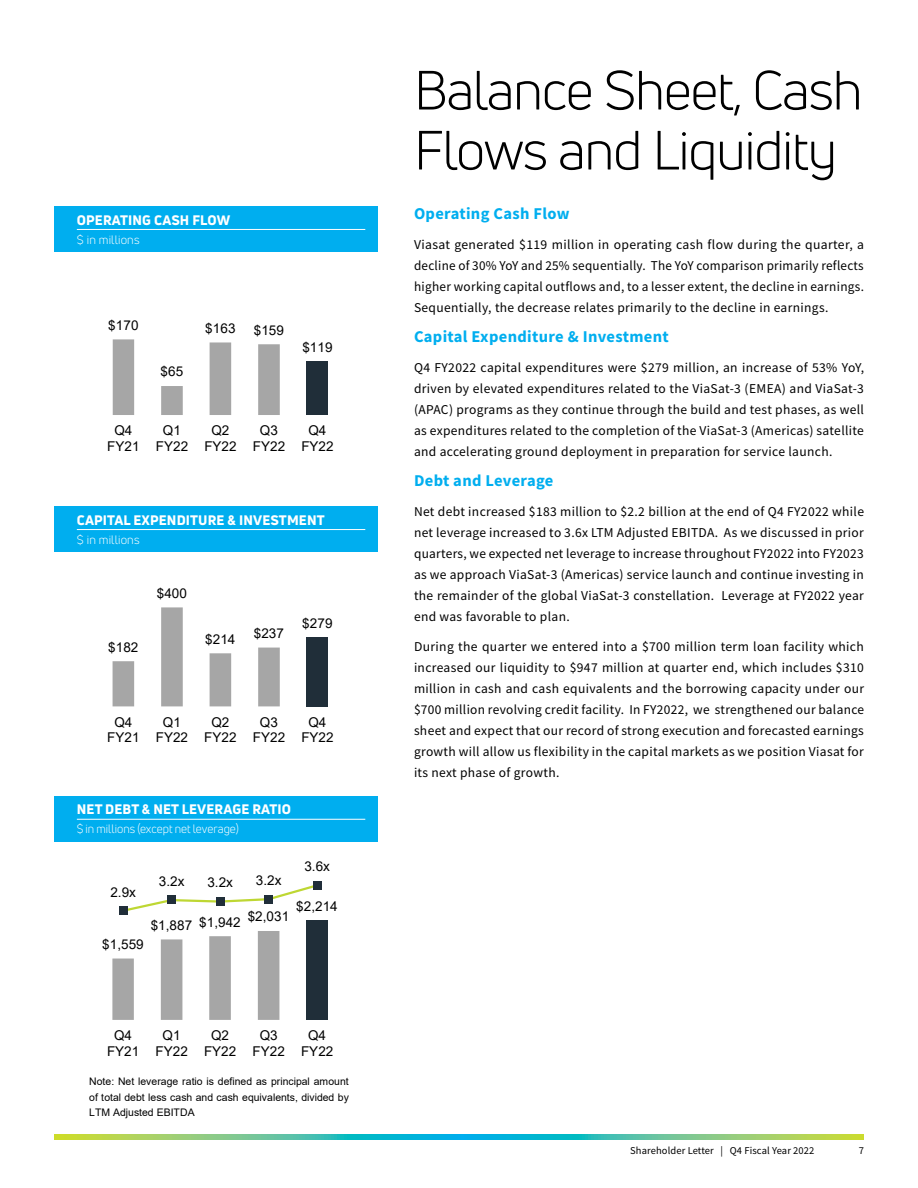
<style>
.page{position:relative;width:918px;height:1188px;background:#fff}
.page>*{position:absolute;margin:0;border:0;box-sizing:border-box;transform-origin:0 0}
.t1{font:54px/60px "Uni Neue";letter-spacing:-.02em;color:#000}
.t2{font:700 16.5px "Source Sans Pro";letter-spacing:.02em;color:#00aeef}
.t3{font:13.5px/21px "Source Sans Pro";letter-spacing:.025em;color:#000;text-align:justify}
.t4{font:13.5px/15.5px "Arial";letter-spacing:.005em;color:#000;text-align:center}
.t5{font:800 13.5px "Uni Neue";letter-spacing:.01em;color:#fff}
.t6{font:12px "Uni Neue";letter-spacing:.005em;color:#fff}
.t7{font:10.5px/15.1px "Arial";color:#000;text-align:justify}
.t8{font:10.5px "Source Sans Pro";letter-spacing:.01em;color:#000}
</style>
<div class="page">
<svg style="left:54px;top:1135px;width:810px;height:5px;background:#61c497"></svg>
<div style="left:54px;top:206px;width:324px;height:46px;background:#00aeef"></div>
<hr style="left:77px;top:229px;width:288px;height:1px;background:#fff">
<div style="left:54px;top:506px;width:324px;height:46px;background:#00aeef"></div>
<hr style="left:77px;top:529px;width:288px;height:1px;background:#fff">
<div style="left:54px;top:796px;width:324px;height:45px;background:#00aeef"></div>
<hr style="left:77px;top:819px;width:288px;height:1px;background:#fff">
<div style="left:307px;top:637px;width:21px;height:69px;background:#202e39"></div>
<svg style="left:113px;top:607px;width:167px;height:99px"></svg>
<div style="left:306px;top:920px;width:22px;height:100px;background:#202e39"></div>
<svg style="left:112px;top:931px;width:167px;height:89px"></svg>
<svg style="left:128px;top:885px;width:185px;height:26px"></svg>
<div style="left:119px;top:906px;width:9px;height:9px;background:#202e39"></div>
<div style="left:167px;top:895px;width:9px;height:9px;background:#202e39"></div>
<div style="left:216px;top:897px;width:9px;height:9px;background:#202e39"></div>
<div style="left:264px;top:895px;width:9px;height:9px;background:#202e39"></div>
<div style="left:313px;top:881px;width:9px;height:9px;background:#202e39"></div>
<div style="left:307px;top:362px;width:21px;height:53px;background:#202e39"></div>
<svg style="left:113px;top:339px;width:167px;height:76px"></svg>
<p class="t5" style="left:77px;top:211px;width:155px">OPERATING CASH FLOW</p>
<p class="t6" style="left:77px;top:232px;width:64px">$ in millions</p>
<p class="t4" style="left:108px;top:317px;width:32px">$170</p>
<p class="t4" style="left:161px;top:364px;width:24px">$65</p>
<p class="t4" style="left:205px;top:320px;width:32px">$163</p>
<p class="t4" style="left:254px;top:322px;width:32px">$159</p>
<p class="t4" style="left:302px;top:340px;width:32px">$119</p>
<p class="t4" style="left:107px;top:423px;width:34px">Q4<br>FY21</p>
<p class="t4" style="left:156px;top:423px;width:34px">Q1<br>FY22</p>
<p class="t4" style="left:204px;top:423px;width:34px">Q2<br>FY22</p>
<p class="t4" style="left:253px;top:423px;width:34px">Q3<br>FY22</p>
<p class="t4" style="left:301px;top:423px;width:34px">Q4<br>FY22</p>
<p class="t5" style="left:77px;top:511px;width:249px">CAPITAL EXPENDITURE &amp; INVESTMENT</p>
<p class="t6" style="left:77px;top:532px;width:64px">$ in millions</p>
<p class="t4" style="left:108px;top:639px;width:32px">$182</p>
<p class="t4" style="left:157px;top:585px;width:32px">$400</p>
<p class="t4" style="left:205px;top:631px;width:32px">$214</p>
<p class="t4" style="left:254px;top:625px;width:32px">$237</p>
<p class="t4" style="left:302px;top:615px;width:32px">$279</p>
<p class="t4" style="left:107px;top:714px;width:34px">Q4<br>FY21</p>
<p class="t4" style="left:156px;top:714px;width:34px">Q1<br>FY22</p>
<p class="t4" style="left:204px;top:714px;width:34px">Q2<br>FY22</p>
<p class="t4" style="left:253px;top:714px;width:34px">Q3<br>FY22</p>
<p class="t4" style="left:301px;top:714px;width:34px">Q4<br>FY22</p>
<p class="t5" style="left:77px;top:800px;width:216px">NET DEBT &amp; NET LEVERAGE RATIO</p>
<p class="t6" style="left:77px;top:822px;width:163px">$ in millions (except net leverage)</p>
<p class="t4" style="left:110px;top:884px;width:27px">2.9x</p>
<p class="t4" style="left:159px;top:873px;width:27px">3.2x</p>
<p class="t4" style="left:207px;top:875px;width:27px">3.2x</p>
<p class="t4" style="left:256px;top:872px;width:27px">3.2x</p>
<p class="t4" style="left:304px;top:859px;width:27px">3.6x</p>
<p class="t4" style="left:102px;top:936px;width:43px">$1,559</p>
<p class="t4" style="left:151px;top:914px;width:140px">$1,887 $1,942 $2,031</p>
<p class="t4" style="left:296px;top:898px;width:43px">$2,214</p>
<p class="t4" style="left:107px;top:1028px;width:34px">Q4<br>FY21</p>
<p class="t4" style="left:156px;top:1028px;width:34px">Q1<br>FY22</p>
<p class="t4" style="left:204px;top:1028px;width:34px">Q2<br>FY22</p>
<p class="t4" style="left:253px;top:1028px;width:34px">Q3<br>FY22</p>
<p class="t4" style="left:301px;top:1028px;width:34px">Q4<br>FY22</p>
<p class="t7" style="left:89px;top:1074px;width:261px">Note: Net leverage ratio is defined as principal amount of total debt less cash and cash equivalents, divided by LTM Adjusted EBITDA</p>
<h1 class="t1" style="left:414px;top:60px;width:450px">Balance Sheet, Cash<br>Flows and Liquidity</h1>
<p class="t2" style="left:414px;top:202px;width:157px">Operating Cash Flow</p>
<p class="t3" style="left:414px;top:234px;width:452px">Viasat generated $119 million in operating cash flow during the quarter, a decline of 30% YoY and 25% sequentially. The YoY comparison primarily reflects higher working capital outflows and, to a lesser extent, the decline in earnings.<br>Sequentially, the decrease relates primarily to the decline in earnings.</p>
<p class="t2" style="left:414px;top:325px;width:256px">Capital Expenditure &amp; Investment</p>
<p class="t3" style="left:414px;top:357px;width:452px">Q4 FY2022 capital expenditures were $279 million, an increase of 53% YoY, driven by elevated expenditures related to the ViaSat-3 (EMEA) and ViaSat-3 (APAC) programs as they continue through the build and test phases, as well as expenditures related to the completion of the ViaSat-3 (Americas) satellite and accelerating ground deployment in preparation for service launch.</p>
<p class="t2" style="left:414px;top:469px;width:141px">Debt and Leverage</p>
<p class="t3" style="left:414px;top:501px;width:452px">Net debt increased $183 million to $2.2 billion at the end of Q4 FY2022 while net leverage increased to 3.6x LTM Adjusted EBITDA. As we discussed in prior quarters, we expected net leverage to increase throughout FY2022 into FY2023 as we approach ViaSat-3 (Americas) service launch and continue investing in the remainder of the global ViaSat-3 constellation. Leverage at FY2022 year end was favorable to plan.</p>
<p class="t3" style="left:414px;top:636px;width:452px">During the quarter we entered into a $700 million term loan facility which increased our liquidity to $947 million at quarter end, which includes $310 million in cash and cash equivalents and the borrowing capacity under our $700 million revolving credit facility. In FY2022, we strengthened our balance sheet and expect that our record of strong execution and forecasted earnings growth will allow us flexibility in the capital markets as we position Viasat for its next phase of growth.</p>
<p class="t8" style="left:630px;top:1144px;width:186px">Shareholder Letter | Q4 Fiscal Year 2022</p>
<p class="t8" style="left:859px;top:1144px;width:7px">7</p>
</div>
